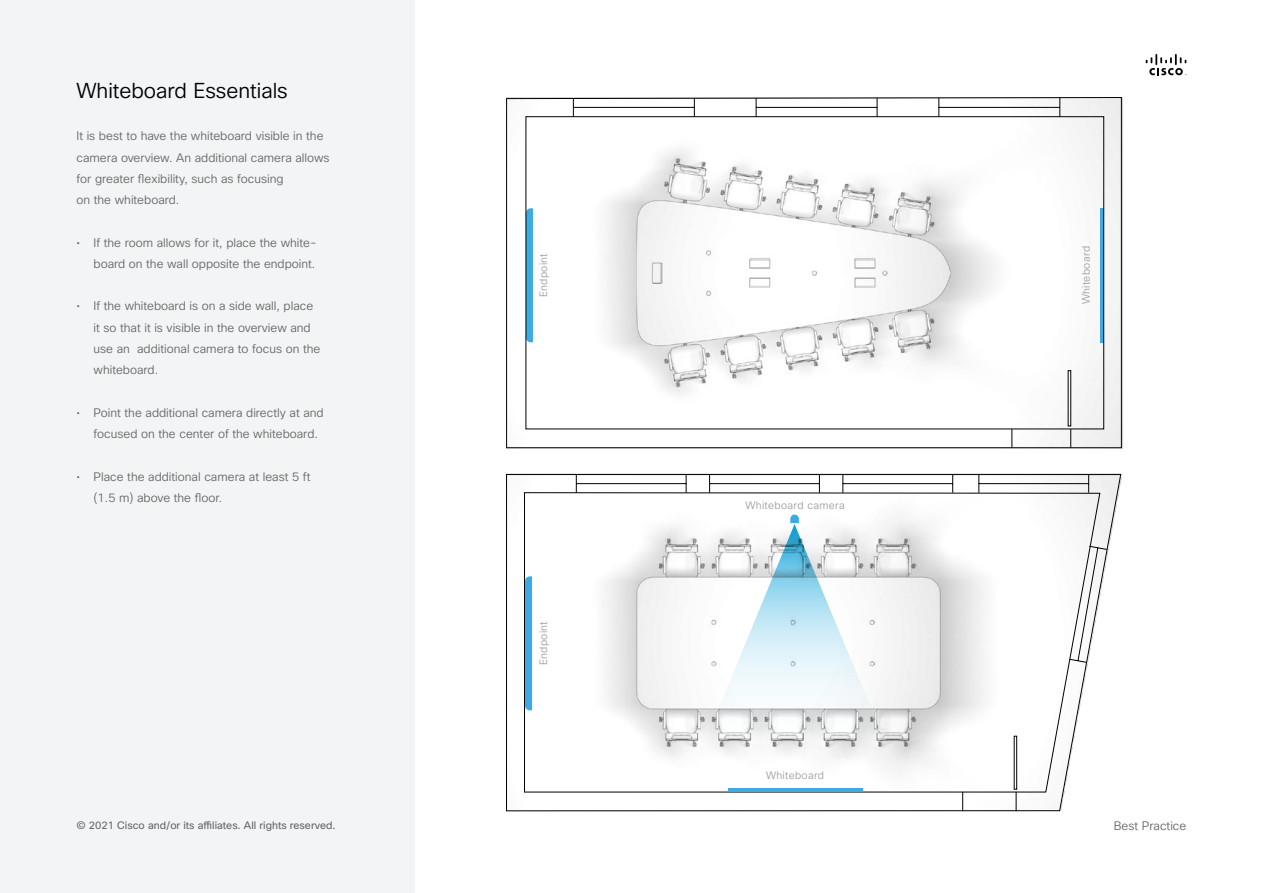
<style>
.page{position:relative;width:1263px;height:893px;background:#fff}
.page>*{position:absolute;margin:0;border:0;box-sizing:border-box;transform-origin:0 0}
.t1{font:300 21px "Cisco Sans";color:#000}
.t2{font:300 12px/21.3px "Cisco Sans";color:#666766}
.t3{font:300 10.5px "Cisco Sans";letter-spacing:.03em;color:#9e9ea1}
.t4{font:10.5px "Cisco Sans";color:#666}
</style>
<div class="page">
<div style="left:0;top:0;width:415px;height:893px;background:#f2f4f5"></div>
<svg style="left:506px;top:97px;width:616px;height:351px"></svg>
<svg style="left:573px;top:98px;width:1px;height:19px"></svg>
<svg style="left:694px;top:98px;width:1px;height:19px"></svg>
<hr style="left:573px;top:107px;width:121px;height:1px;background:#000">
<svg style="left:756px;top:98px;width:1px;height:19px"></svg>
<svg style="left:877px;top:98px;width:1px;height:19px"></svg>
<hr style="left:756px;top:107px;width:121px;height:1px;background:#000">
<svg style="left:938px;top:98px;width:1px;height:19px"></svg>
<svg style="left:1059px;top:98px;width:1px;height:19px"></svg>
<hr style="left:939px;top:107px;width:121px;height:1px;background:#000">
<svg style="left:1012px;top:429px;width:1px;height:19px"></svg>
<svg style="left:1070px;top:429px;width:1px;height:19px"></svg>
<svg style="left:506px;top:474px;width:615px;height:337px"></svg>
<svg style="left:576px;top:474px;width:531px;height:189px"></svg>
<svg style="left:962px;top:792px;width:1px;height:19px"></svg>
<svg style="left:1016px;top:792px;width:1px;height:19px"></svg>
<svg style="left:1146px;top:54px;width:40px;height:21px"></svg>
<hr style="left:728px;top:788px;width:134px;height:3px;background:#3daae1">
<svg style="left:790px;top:515px;width:9px;height:8px"></svg>
<svg style="left:696px;top:524px;width:198px;height:239px"></svg>
<h1 class="t1" style="left:77px;top:77px;width:213px">Whiteboard Essentials</h1>
<p class="t2" style="left:77px;top:126px;width:255px">It is best to have the whiteboard visible in the camera overview. An additional camera allows for greater flexibility, such as focusing<br>on the whiteboard.</p>
<p class="t2" style="left:77px;top:232px;width:241px;text-align:right">• If the room allows for it, place the white&shy;board on the wall opposite the endpoint.</p>
<p class="t2" style="left:94px;top:296px;width:228px;text-indent:-17px">• If the whiteboard is on a side wall, place it so that it is visible in the overview and use an additional camera to focus on the whiteboard.</p>
<p class="t2" style="left:94px;top:402px;width:232px;text-indent:-17px">• Point the additional camera directly at and focused on the center of the whiteboard.</p>
<p class="t2" style="left:94px;top:466px;width:218px;text-indent:-17px">• Place the additional camera at least 5 ft (1.5 m) above the floor.</p>
<p class="t4" style="left:77px;top:819px;width:261px">© 2021 Cisco and/or its affiliates. All rights reserved.</p>
<p class="t3" style="left:536px;top:297px;width:46px;rotate:-90deg">Endpoint</p>
<p class="t3" style="left:1079px;top:304px;width:60px;rotate:-90deg">Whiteboard</p>
<p class="t3" style="left:536px;top:665px;width:46px;rotate:-90deg">Endpoint</p>
<p class="t3" style="left:745px;top:498px;width:101px">Whiteboard camera</p>
<p class="t3" style="left:766px;top:768px;width:60px">Whiteboard</p>
<p class="t2" style="left:1114px;top:816px;width:74px">Best Practice</p>
</div>
